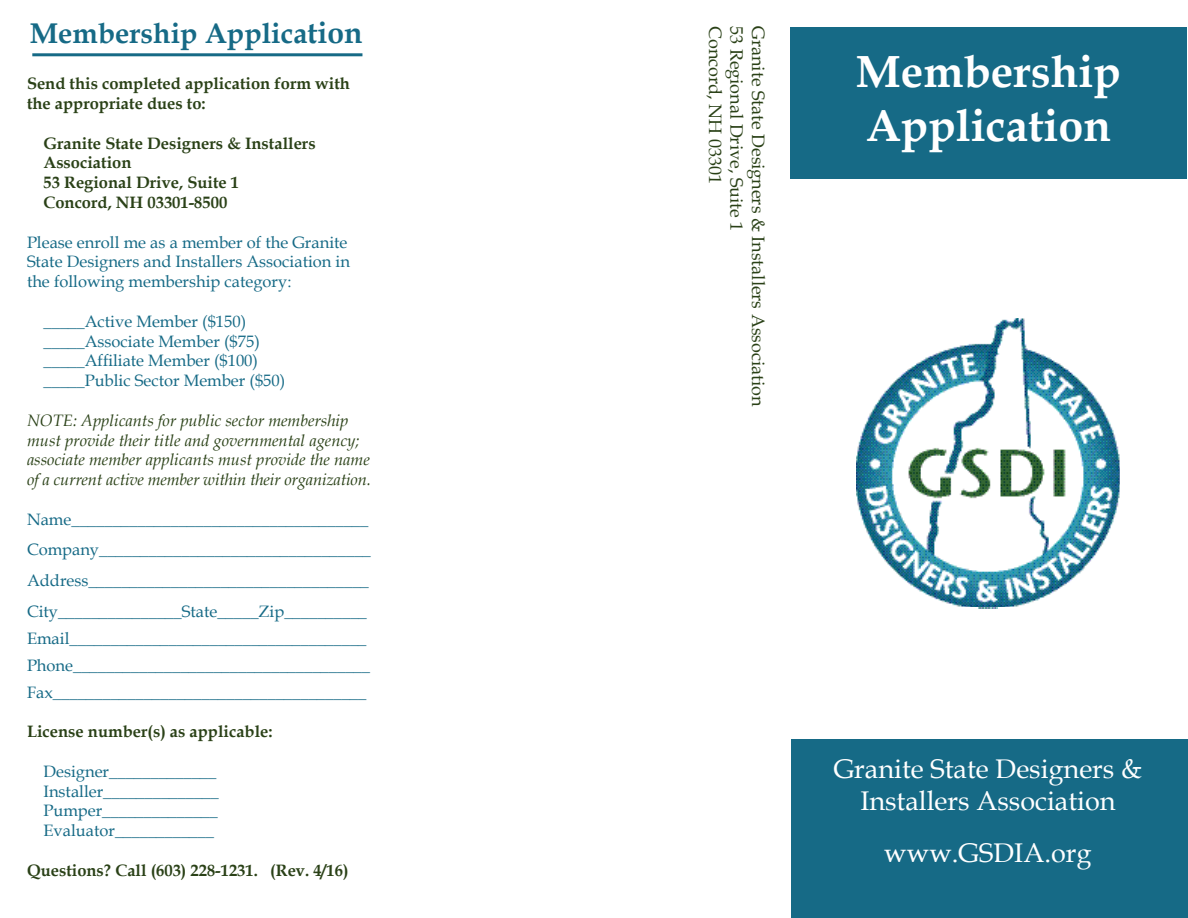
<style>
.page{position:relative;width:1188px;height:918px;background:#fff}
.page>*{position:absolute;margin:0;border:0;box-sizing:border-box;transform-origin:0 0}
.t1{font:700 45px "Book Antiqua";color:#fff}
.t2{font:700 28.5px "Book Antiqua";color:#166a86}
.t3{font:27px/32.4px "Book Antiqua";color:#fff;text-align:center}
.t4{font:18px "Book Antiqua";color:#2a4117}
.t5{font:16.5px/19.8px "Book Antiqua";color:#166a86}
.t6{font:700 16.5px/19.8px "Book Antiqua";color:#2a4117}
.t7{font:italic 16.5px/19.8px "Book Antiqua";color:#2a4117}
.s1{font-size:30px}
</style>
<div class="page">
<div style="left:790px;top:27px;width:397px;height:151px;background:#166a86"></div>
<div style="left:792px;top:740px;width:396px;height:178px;background:#166a86"></div>
<img style="left:857px;top:319px;width:262px;height:290px">
<hr style="left:32px;top:53px;width:330px;height:3px;background:#166a86">
<p class="t2" style="left:30px;top:13px;width:334px">Membership Applica<span class="s1">tion</span></p>
<p class="t6" style="left:27px;top:74px;width:325px">Send this completed application form with the appropriate dues to:</p>
<p class="t6" style="left:44px;top:133px;width:274px">Granite State Designers &amp; Installers</p>
<p class="t6" style="left:44px;top:153px;width:89px">Association</p>
<p class="t6" style="left:44px;top:173px;width:197px">53 Regional Drive, Suite 1</p>
<p class="t6" style="left:44px;top:192px;width:185px">Concord, NH 03301-8500</p>
<p class="t5" style="left:27px;top:232px;width:325px">Please enroll me as a member of the Granite<br>State Designers and Installers Association in the following membership category:</p>
<p class="t5" style="left:44px;top:311px;width:204px">_____Active Member ($150)</p>
<p class="t5" style="left:44px;top:331px;width:218px">_____Associate Member ($75)</p>
<p class="t5" style="left:44px;top:350px;width:216px">_____Affiliate Member ($100)</p>
<p class="t5" style="left:44px;top:370px;width:243px">_____Public Sector Member ($50)</p>
<p class="t7" style="left:27px;top:410px;width:345px">NOTE: Applicants for public sector membership must provide their title and governmental agency; associate member applicants must provide the name of a current active member within their organization.</p>
<p class="t5" style="left:27px;top:509px;width:343px">Name____________________________________</p>
<p class="t5" style="left:27px;top:539px;width:345px">Company_________________________________</p>
<p class="t5" style="left:27px;top:570px;width:343px">Address__________________________________</p>
<p class="t5" style="left:27px;top:601px;width:341px">City_______________State_____Zip__________</p>
<p class="t5" style="left:27px;top:628px;width:341px">Email____________________________________</p>
<p class="t5" style="left:27px;top:655px;width:345px">Phone____________________________________</p>
<p class="t5" style="left:27px;top:682px;width:341px">Fax______________________________________</p>
<p class="t6" style="left:27px;top:722px;width:247px">License number(s) as applicable:</p>
<p class="t5" style="left:44px;top:761px;width:174px">Designer_____________</p>
<p class="t5" style="left:44px;top:781px;width:177px">Installer______________</p>
<p class="t5" style="left:44px;top:800px;width:176px">Pumper______________</p>
<p class="t5" style="left:44px;top:820px;width:172px">Evaluator____________</p>
<p class="t6" style="left:27px;top:860px;width:323px">Questions? Call (603) 228-1231. (Rev. 4/16)</p>
<p class="t4" style="left:728px;top:26px;width:159px;rotate:90deg">Concord, NH 03301</p>
<p class="t4" style="left:749px;top:26px;width:207px;rotate:90deg">53 Regional Drive, Suite 1</p>
<p class="t4" style="left:771px;top:26px;width:382px;rotate:90deg">Granite State Designers &amp; Installers Association</p>
<p class="t1" style="left:856px;top:42px;width:266px">Membership</p>
<p class="t1" style="left:866px;top:96px;width:246px">Application</p>
<p class="t3" style="left:834px;top:752px;width:310px">Granite State Designers &amp;<br>Installers Association</p>
<p class="t3" style="left:884px;top:836px;width:209px">www.GSDIA.org</p>
</div>
